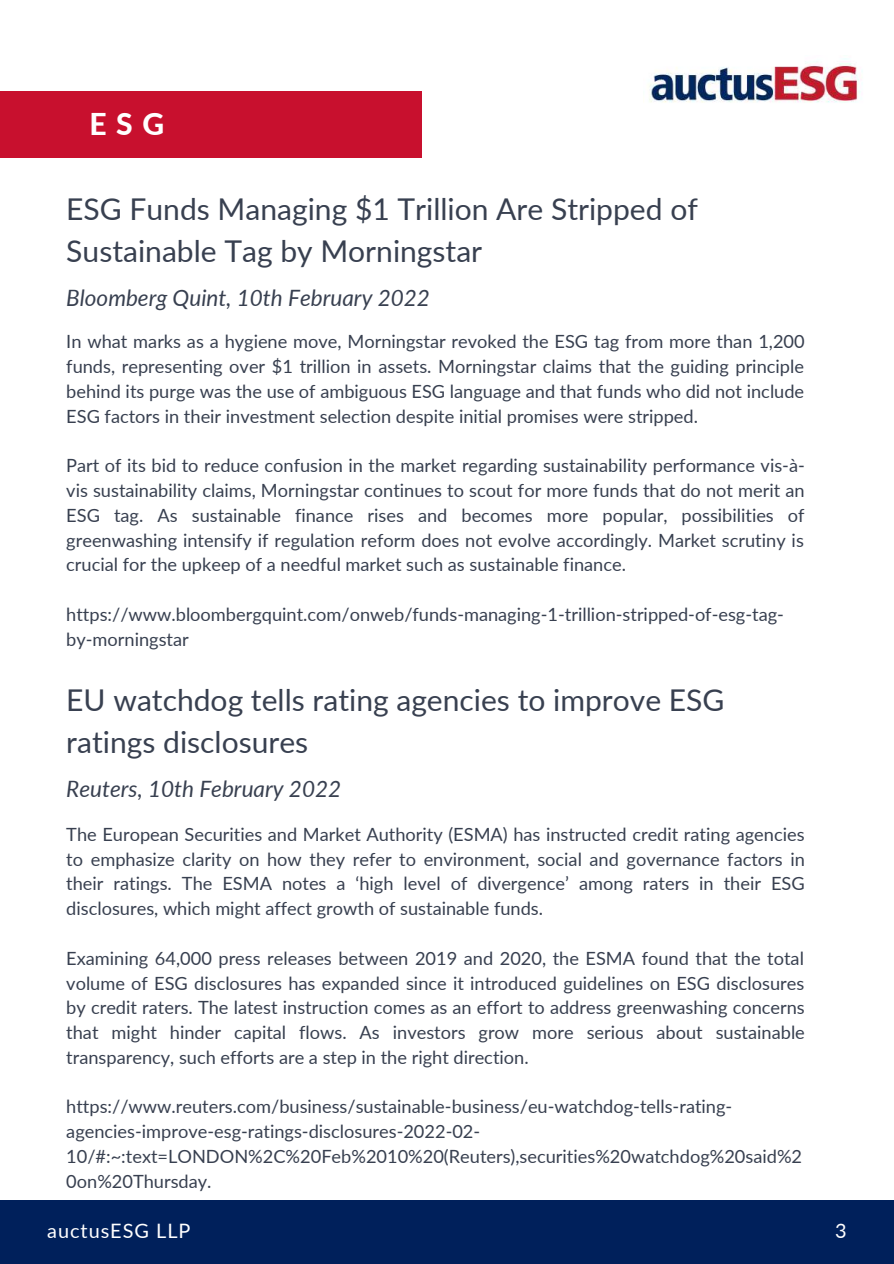
<style>
.page{position:relative;width:894px;height:1264px;background:#fff}
.page>*{position:absolute;margin:0;border:0;box-sizing:border-box;transform-origin:0 0}
.t1{font:30px/41.7px "Lato";color:#384050}
.t2{font:800 30px "Lato";color:#fff}
.t3{font:italic 22.5px "Lato";color:#384050}
.t4{font:19.8px "Lato";letter-spacing:.05em;color:#fff}
.t5{font:18.15px/24.8px "Lato";color:#384050;text-align:justify}
</style>
<div class="page">
<div style="left:0;top:92px;width:422px;height:65px;background:#c8102e"></div>
<div style="left:0;top:1200px;width:893px;height:63px;background:#00205b"></div>
<img style="left:649px;top:58px;width:212px;height:45px">
<h1 class="t2" style="left:89px;top:105px;width:76px">ESG</h1>
<h1 class="t1" style="left:66px;top:188px;width:633px">ESG Funds Managing $1 Trillion Are Stripped of<br>Sustainable Tag by Morningstar</h1>
<p class="t3" style="left:66px;top:284px;width:365px">Bloomberg Quint, 10th February 2022</p>
<p class="t5" style="left:66px;top:329px;width:739px">In what marks as a hygiene move, Morningstar revoked the ESG tag from more than 1,200 funds, representing over $1 trillion in assets. Morningstar claims that the guiding principle behind its purge was the use of ambiguous ESG language and that funds who did not include ESG factors in their investment selection despite initial promises were stripped.</p>
<p class="t5" style="left:66px;top:453px;width:739px">Part of its bid to reduce confusion in the market regarding sustainability performance vis-à&shy;vis sustainability claims, Morningstar continues to scout for more funds that do not merit an ESG tag. As sustainable finance rises and becomes more popular, possibilities of greenwashing intensify if regulation reform does not evolve accordingly. Market scrutiny is crucial for the upkeep of a needful market such as sustainable finance.</p>
<p class="t5" style="left:66px;top:601px;width:719px">https://www.bloombergquint.com/onweb/funds-managing-1-trillion-stripped-of-esg-tag&shy;by-morningstar</p>
<h1 class="t1" style="left:66px;top:678px;width:659px">EU watchdog tells rating agencies to improve ESG ratings disclosures</h1>
<p class="t3" style="left:66px;top:774px;width:276px">Reuters, 10th February 2022</p>
<p class="t5" style="left:66px;top:821px;width:740px">The European Securities and Market Authority (ESMA) has instructed credit rating agencies to emphasize clarity on how they refer to environment, social and governance factors in their ratings. The ESMA notes a ‘high level of divergence’ among raters in their ESG disclosures, which might affect growth of sustainable funds.</p>
<p class="t5" style="left:66px;top:945px;width:739px">Examining 64,000 press releases between 2019 and 2020, the ESMA found that the total volume of ESG disclosures has expanded since it introduced guidelines on ESG disclosures by credit raters. The latest instruction comes as an effort to address greenwashing concerns that might hinder capital flows. As investors grow more serious about sustainable transparency, such efforts are a step in the right direction.</p>
<p class="t5" style="left:66px;top:1094px;width:737px;text-align:left">https://www.reuters.com/business/sustainable-business/eu-watchdog-tells-rating&shy;agencies-improve-esg-ratings-disclosures-2022-02- 10/#:~:text=LONDON%2C%20Feb%2010%20(Reuters),securities%20watchdog%20said%2<br>0on%20Thursday.</p>
<p class="t4" style="left:47px;top:1218px;width:145px">auctusESG LLP</p>
<p class="t4" style="left:834px;top:1218px;width:13px">3</p>
</div>
